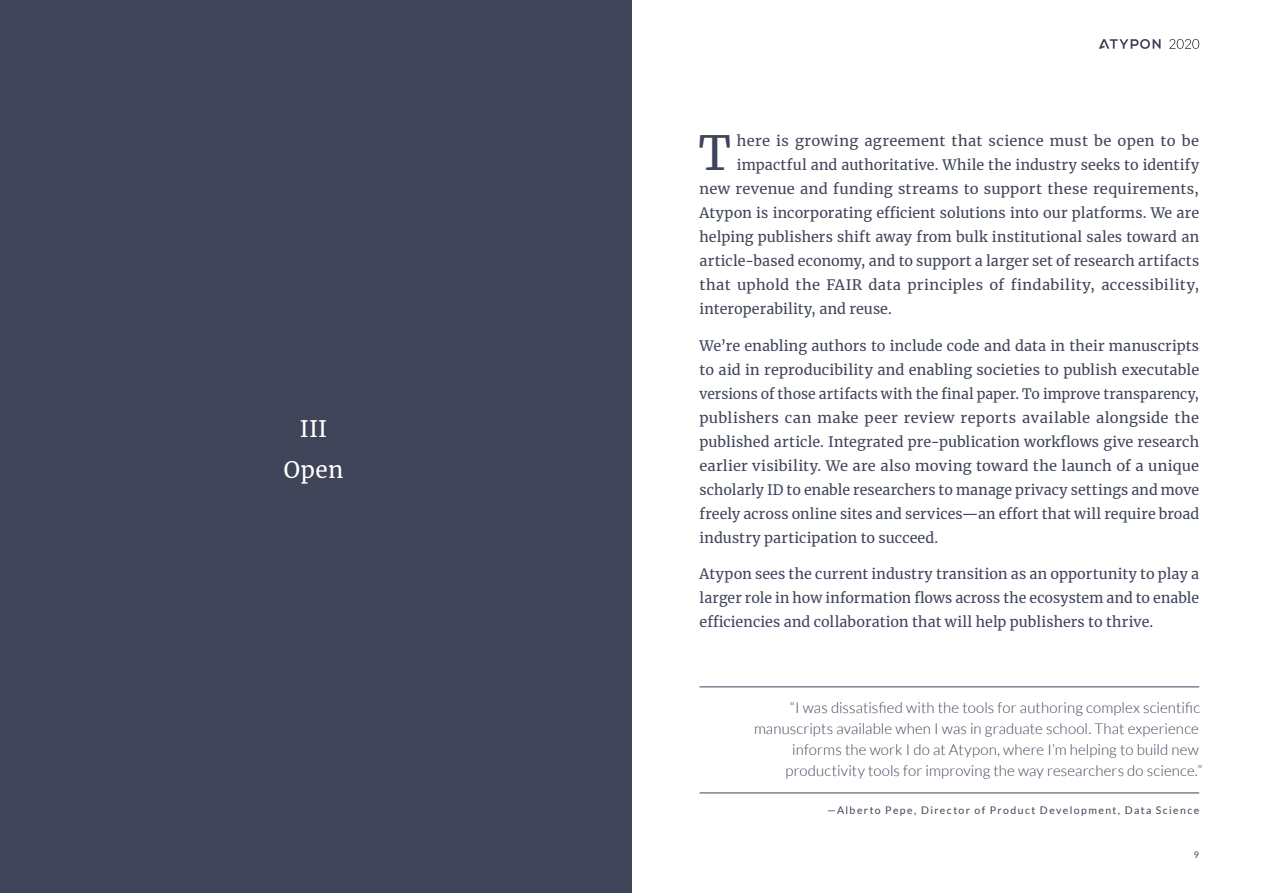
<style>
.page{position:relative;width:1263px;height:893px;background:#fff}
.page>*{position:absolute;margin:0;border:0;box-sizing:border-box;transform-origin:0 0}
.t1{font:46.5px "Merriweather";color:#3f4459}
.t2{font:22.5px/40.5px "Merriweather";letter-spacing:.02em;color:#fff;text-align:center}
.t3{font:300 15px/21px "Lato";letter-spacing:.005em;color:#3f4459;text-align:right}
.t4{font:14.25px/24px "Merriweather";letter-spacing:.015em;color:#3f4459;text-align:justify}
.t5{font:10.5px "Lato";letter-spacing:.135em;color:#3f4459}
.t6{font:9px "Lato";color:#3f4459}
</style>
<div class="page">
<div style="left:0;top:0;width:631px;height:893px;background:#3f4459"></div>
<svg style="left:1099px;top:39px;width:61px;height:10px"></svg>
<svg style="left:1169px;top:39px;width:30px;height:10px"></svg>
<hr style="left:699px;top:687px;width:500px;height:1px;background:#3f4459">
<hr style="left:699px;top:793px;width:500px;height:1px;background:#3f4459">
<h2 class="t2" style="left:284px;top:408px;width:61px">III<br>Open</h2>
<h1 class="t1" style="left:699px;top:121px;width:34px">T</h1>
<p class="t4" style="left:737px;top:128px;width:464px">here is growing agreement that science must be open to be</p>
<p class="t4" style="left:737px;top:152px;width:464px">impactful and authoritative. While the industry seeks to identify</p>
<p class="t4" style="left:699px;top:176px;width:501px">new revenue and funding streams to support these requirements,</p>
<p class="t4" style="left:699px;top:200px;width:501px">Atypon is incorporating efficient solutions into our platforms. We are</p>
<p class="t4" style="left:699px;top:224px;width:501px">helping publishers shift away from bulk institutional sales toward an</p>
<p class="t4" style="left:699px;top:248px;width:501px">article-based economy, and to support a larger set of research artifacts</p>
<p class="t4" style="left:699px;top:272px;width:501px">that uphold the FAIR data principles of findability, accessibility,</p>
<p class="t4" style="left:699px;top:296px;width:194px">interoperability, and reuse.</p>
<p class="t4" style="left:699px;top:333px;width:501px">We’re enabling authors to include code and data in their manuscripts to aid in reproducibility and enabling societies to publish executable versions of those artifacts with the final paper. To improve transparency, publishers can make peer review reports available alongside the published article. Integrated pre-publication workflows give research earlier visibility. We are also moving toward the launch of a unique scholarly ID to enable researchers to manage privacy settings and move freely across online sites and services—an effort that will require broad industry participation to succeed.</p>
<p class="t4" style="left:699px;top:562px;width:501px">Atypon sees the current industry transition as an opportunity to play a larger role in how information flows across the ecosystem and to enable efficiencies and collaboration that will help publishers to thrive.</p>
<p class="t3" style="left:754px;top:697px;width:450px">“I was dissatisfied with the tools for authoring complex scientific manuscripts available when I was in graduate school. That experience informs the work I do at Atypon, where I’m helping to build new productivity tools for improving the way researchers do science.”</p>
<p class="t5" style="left:827px;top:804px;width:373px">—Alberto Pepe, Director of Product Development, Data Science</p>
<p class="t6" style="left:1194px;top:850px;width:7px">9</p>
</div>
